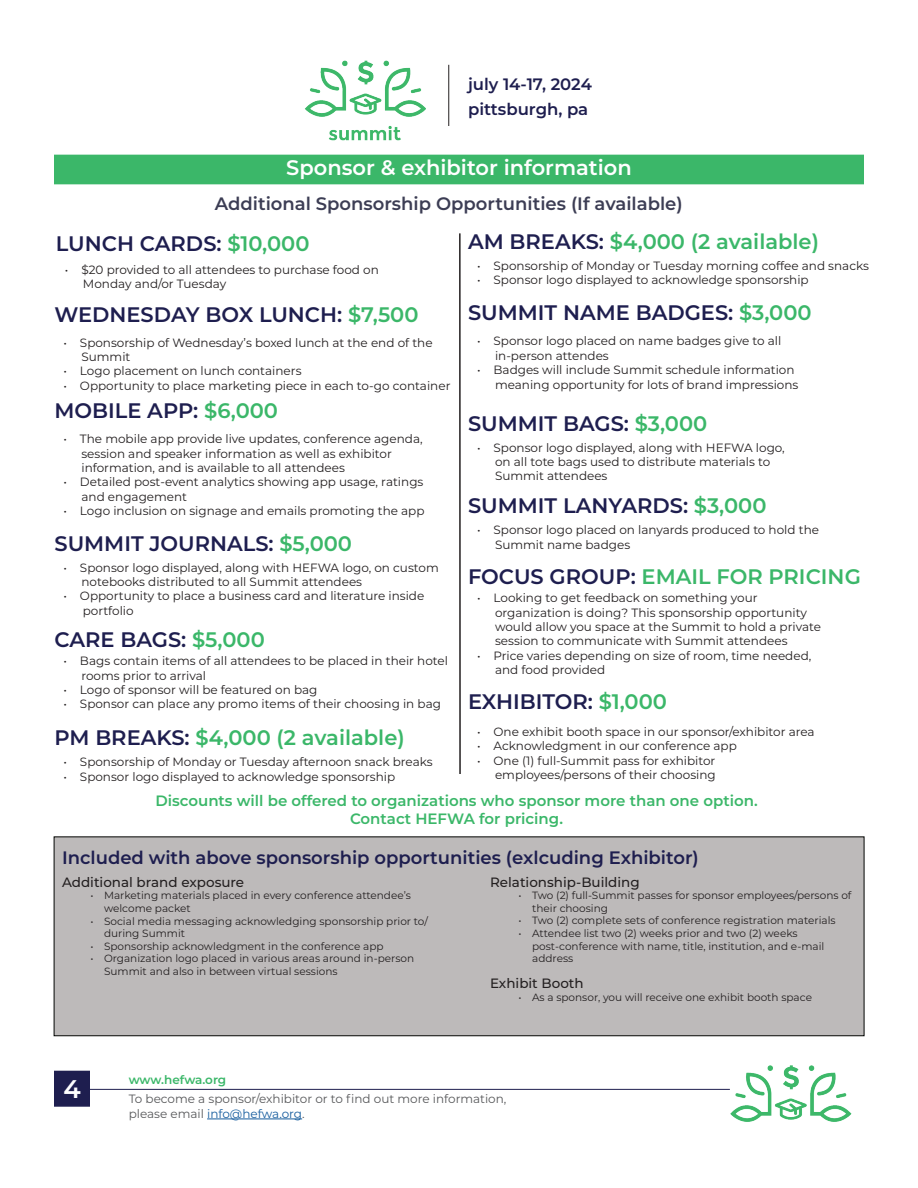
<style>
.page{position:relative;width:918px;height:1188px;background:#fff}
.page>*{position:absolute;margin:0;border:0;box-sizing:border-box;transform-origin:0 0}
.t1{font:600 25.5px "Montserrat";color:#fff}
.t2{font:600 21px "Montserrat";color:#1e1e4f}
.t3{font:600 21px "Montserrat";color:#3bb769}
.t4{font:600 21px "Montserrat";color:#fff}
.t5{font:600 18px "Montserrat";color:#1e1e4f}
.t6{font:600 18px "Montserrat";color:#3c3d54}
.t7{font:600 16.5px "Montserrat";color:#1e1e4f}
.t8{font:600 15px "Montserrat";color:#3bb769}
.t9{font:500 13.5px "Montserrat";color:#231f20}
.t10{font:12px/14.4px "Montserrat";color:#231f20}
.t11{font:12px "Montserrat";color:#57585a}
.t12{font:12px "Montserrat";color:#175d9e}
.t13{font:600 12px "Montserrat";letter-spacing:-.005em;color:#3bb769}
.t14{font:10.5px/12.6px "Montserrat";color:#231f20}
.s1{color:#3bb769}
.s2{color:#1e1e4f}
.s3{color:#57585a}
</style>
<div class="page">
<div style="left:54px;top:155px;width:810px;height:29px;background:#3bb769"></div>
<hr style="left:90px;top:1089px;width:640px;height:1px;background:#1e1e4f">
<div style="left:54px;top:1071px;width:36px;height:36px;background:#1e1e4f"></div>
<hr style="left:207px;top:1119px;width:95px;height:1px;background:#175d9e">
<img style="left:719px;top:1065px;width:133px;height:57px">
<hr style="left:459px;top:233px;width:2px;height:541px;background:#231f20">
<div style="left:54px;top:836px;width:810px;height:200px;background:#bdbaba;border:1px solid #040503"></div>
<hr style="left:448px;top:65px;width:1px;height:61px;background:#231f20">
<img style="left:304px;top:60px;width:122px;height:81px">
<p class="t7" style="left:468px;top:72px;width:125px">july 14-17, 2024</p>
<p class="t7" style="left:468px;top:98px;width:122px">pittsburgh, pa</p>
<p class="t4" style="left:286px;top:153px;width:347px">Sponsor &amp; exhibitor information</p>
<p class="t6" style="left:215px;top:191px;width:469px">Additional Sponsorship Opportunities (If available)</p>
<p class="t2" style="left:56px;top:229px;width:255px">LUNCH CARDS: <span class="s1">$10,000</span></p>
<p class="t10" style="left:83px;top:262px;width:297px;text-indent:-18px">• $20 provided to all attendees to purchase food on<br>Monday and/or Tuesday</p>
<p class="t2" style="left:54px;top:299px;width:366px">WEDNESDAY BOX LUNCH: <span class="s1">$7,500</span></p>
<p class="t10" style="left:81px;top:335px;width:353px;text-indent:-18px">• Sponsorship of Wednesday’s boxed lunch at the end of the<br>Summit</p>
<p class="t10" style="left:63px;top:363px;width:240px">• Logo placement on lunch containers</p>
<p class="t10" style="left:63px;top:378px;width:389px">• Opportunity to place marketing piece in each to-go container</p>
<p class="t2" style="left:54px;top:395px;width:225px">MOBILE APP: <span class="s1">$6,000</span></p>
<p class="t10" style="left:81px;top:431px;width:343px;text-indent:-18px">• The mobile app provide live updates, conference agenda, session and speaker information as well as exhibitor information, and is available to all attendees</p>
<p class="t10" style="left:81px;top:475px;width:343px;text-indent:-18px">• Detailed post-event analytics showing app usage, ratings and engagement</p>
<p class="t10" style="left:63px;top:503px;width:363px">• Logo inclusion on signage and emails promoting the app</p>
<p class="t2" style="left:54px;top:528px;width:299px">SUMMIT JOURNALS: <span class="s1">$5,000</span></p>
<p class="t10" style="left:81px;top:560px;width:359px;text-indent:-18px">• Sponsor logo displayed, along with HEFWA logo, on custom notebooks distributed to all Summit attendees</p>
<p class="t10" style="left:63px;top:589px;width:362px">• Opportunity to place a business card and literature inside</p>
<p class="t10" style="left:83px;top:603px;width:52px">portfolio</p>
<p class="t2" style="left:54px;top:625px;width:212px">CARE BAGS: <span class="s1">$5,000</span></p>
<p class="t10" style="left:81px;top:653px;width:368px;text-indent:-18px">• Bags contain items of all attendees to be placed in their hotel rooms prior to arrival</p>
<p class="t10" style="left:63px;top:682px;width:256px">• Logo of sponsor will be featured on bag</p>
<p class="t10" style="left:63px;top:696px;width:379px">• Sponsor can place any promo items of their choosing in bag</p>
<p class="t3" style="left:54px;top:723px;width:352px"><span class="s2">PM BREAKS:</span> $4,000 (2 available)</p>
<p class="t10" style="left:63px;top:754px;width:371px">• Sponsorship of Monday or Tuesday afternoon snack breaks</p>
<p class="t10" style="left:63px;top:769px;width:333px">• Sponsor logo displayed to acknowledge sponsorship</p>
<p class="t3" style="left:468px;top:226px;width:352px"><span class="s2">AM BREAKS:</span> $4,000 (2 available)</p>
<p class="t10" style="left:477px;top:258px;width:393px">• Sponsorship of Monday or Tuesday morning coffee and snacks</p>
<p class="t10" style="left:477px;top:272px;width:333px">• Sponsor logo displayed to acknowledge sponsorship</p>
<p class="t2" style="left:468px;top:297px;width:345px">SUMMIT NAME BADGES: <span class="s1">$3,000</span></p>
<p class="t10" style="left:495px;top:333px;width:288px;text-indent:-18px">• Sponsor logo placed on name badges give to all in-person attendes</p>
<p class="t10" style="left:495px;top:362px;width:305px;text-indent:-18px">• Badges will include Summit schedule information meaning opportunity for lots of brand impressions</p>
<p class="t2" style="left:468px;top:409px;width:241px">SUMMIT BAGS: <span class="s1">$3,000</span></p>
<p class="t10" style="left:495px;top:440px;width:291px;text-indent:-18px">• Sponsor logo displayed, along with HEFWA logo, on all tote bags used to distribute materials to<br>Summit attendees</p>
<p class="t2" style="left:468px;top:490px;width:300px">SUMMIT LANYARDS: <span class="s1">$3,000</span></p>
<p class="t10" style="left:495px;top:522px;width:326px;text-indent:-18px">• Sponsor logo placed on lanyards produced to hold the<br>Summit name badges</p>
<p class="t3" style="left:468px;top:561px;width:394px"><span class="s2">FOCUS GROUP:</span> EMAIL FOR PRICING</p>
<p class="t10" style="left:495px;top:590px;width:327px;text-indent:-18px">• Looking to get feedback on something your organization is doing? This sponsorship opportunity would allow you space at the Summit to hold a private session to communicate with Summit attendees</p>
<p class="t10" style="left:495px;top:648px;width:318px;text-indent:-18px">• Price varies depending on size of room, time needed, and food provided</p>
<p class="t2" style="left:468px;top:686px;width:201px">EXHIBITOR: <span class="s1">$1,000</span></p>
<p class="t10" style="left:477px;top:724px;width:339px">• One exhibit booth space in our sponsor/exhibitor area</p>
<p class="t10" style="left:477px;top:738px;width:261px">• Acknowledgment in our conference app</p>
<p class="t10" style="left:477px;top:753px;width:240px;text-align:right">• One (1) full-Summit pass for exhibitor employees/persons of their choosing</p>
<p class="t8" style="left:155px;top:790px;width:604px">Discounts will be offered to organizations who sponsor more than one option.</p>
<p class="t8" style="left:350px;top:808px;width:214px">Contact HEFWA for pricing.</p>
<p class="t5" style="left:62px;top:845px;width:638px">Included with above sponsorship opportunities (exlcuding Exhibitor)</p>
<p class="t9" style="left:62px;top:873px;width:184px">Additional brand exposure</p>
<p class="t14" style="left:104px;top:889px;width:308px;text-indent:-13px">• Marketing materials placed in every conference attendee’s welcome packet</p>
<p class="t14" style="left:104px;top:914px;width:326px;text-indent:-13px">• Social media messaging acknowledging sponsorship prior to/ during Summit</p>
<p class="t14" style="left:91px;top:939px;width:295px">• Sponsorship acknowledgment in the conference app</p>
<p class="t14" style="left:104px;top:952px;width:312px;text-indent:-13px">• Organization logo placed in various areas around in-person<br>Summit and also in between virtual sessions</p>
<p class="t9" style="left:490px;top:872px;width:151px">Relationship-Building</p>
<p class="t14" style="left:532px;top:889px;width:321px;text-indent:-14px">• Two (2) full-Summit passes for sponsor employees/persons of their choosing</p>
<p class="t14" style="left:519px;top:914px;width:318px">• Two (2) complete sets of conference registration materials</p>
<p class="t14" style="left:532px;top:927px;width:294px;text-indent:-14px">• Attendee list two (2) weeks prior and two (2) weeks post-conference with name, title, institution, and e-mail address</p>
<p class="t9" style="left:490px;top:974px;width:95px">Exhibit Booth</p>
<p class="t14" style="left:519px;top:990px;width:295px">• As a sponsor, you will receive one exhibit booth space</p>
<p class="t1" style="left:63px;top:1071px;width:19px">4</p>
<p class="t13" style="left:129px;top:1071px;width:99px">www.hefwa.org</p>
<p class="t11" style="left:129px;top:1091px;width:379px">To become a sponsor/exhibitor or to find out more information,</p>
<p class="t12" style="left:129px;top:1105px;width:178px"><span class="s3">please email</span> info@hefwa.org<span class="s3">.</span></p>
</div>
